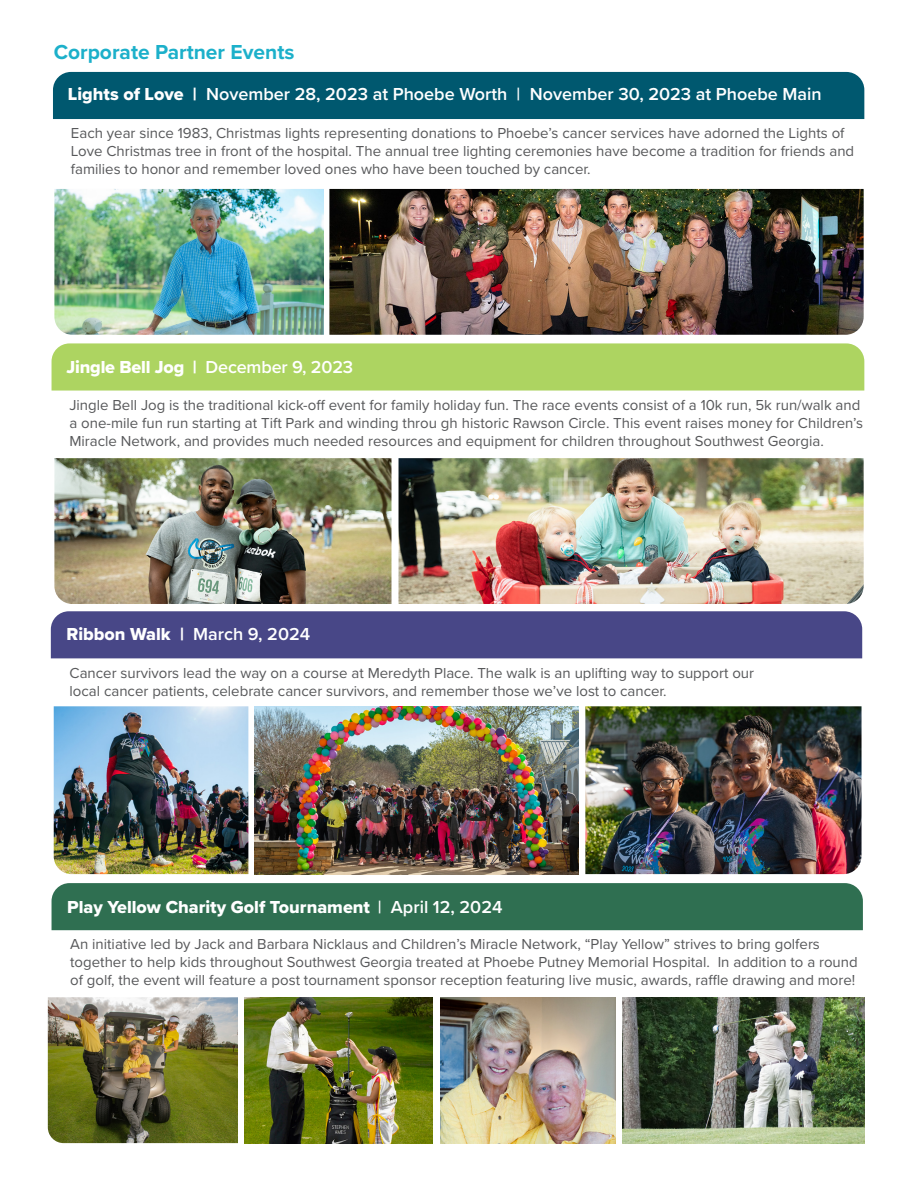
<style>
.page{position:relative;width:918px;height:1188px;background:#fff}
.page>*{position:absolute;margin:0;border:0;box-sizing:border-box;transform-origin:0 0}
.t1{font:700 21px "Proxima Nova";color:#1cb0ca}
.t2{font:18px "Proxima Nova Extrabld";color:#fff}
.t3{font:600 18px "Proxima Nova";color:#fff}
.copy2{font:15px/18px "Proxima Nova";color:#57585a}
.s1{font-family:"Proxima Nova Extrabld";font-weight:400}
.s2{font-family:"Proxima Nova";font-weight:600}
</style>
<div class="page">
<div style="left:53px;top:72px;width:811px;height:47px;background:#00586f"></div>
<div style="left:52px;top:343px;width:812px;height:48px;background:#add461"></div>
<div style="left:52px;top:883px;width:811px;height:47px;background:#2f6f51"></div>
<img style="left:399px;top:458px;width:465px;height:146px">
<img style="left:441px;top:997px;width:175px;height:146px">
<img style="left:245px;top:997px;width:188px;height:146px">
<img style="left:54px;top:189px;width:270px;height:146px">
<img style="left:54px;top:458px;width:338px;height:146px">
<div style="left:51px;top:611px;width:811px;height:47px;background:#484787"></div>
<img style="left:585px;top:706px;width:277px;height:168px">
<img style="left:54px;top:706px;width:194px;height:168px">
<img style="left:48px;top:997px;width:190px;height:146px">
<img style="left:329px;top:189px;width:535px;height:146px">
<img style="left:623px;top:997px;width:241px;height:146px">
<img style="left:254px;top:706px;width:324px;height:168px">
<p class="t1" style="left:54px;top:37px;width:242px">Corporate Partner Events</p>
<p class="t3" style="left:68px;top:81px;width:755px"><span class="s1">Lights of Love |</span> November 28, 2023 at Phoebe Worth | November 30, 2023 at Phoebe Main</p>
<p class="copy2" style="left:71px;top:123px;width:785px">Each year since 1983, Christmas lights representing donations to Phoebe’s cancer services have adorned the Lights of<br>Love Christmas tree in front of the hospital. The annual tree lighting ceremonies have become a tradition for friends and families to honor and remember loved ones who have been touched by cancer.</p>
<p class="t2" style="left:66px;top:353px;width:288px">Jingle Bell Jog | <span class="s2">December 9, 2023</span></p>
<p class="copy2" style="left:69px;top:395px;width:795px">Jingle Bell Jog is the traditional kick-off event for family holiday fun. The race events consist of a 10k run, 5k run/walk and a one-mile fun run starting at Tift Park and winding throu gh historic Rawson Circle. This event raises money for Children’s<br>Miracle Network, and provides much needed resources and equipment for children throughout Southwest Georgia.</p>
<p class="t2" style="left:67px;top:621px;width:245px">Ribbon Walk | <span class="s2">March 9, 2024</span></p>
<p class="copy2" style="left:70px;top:663px;width:686px">Cancer survivors lead the way on a course at Meredyth Place. The walk is an uplifting way to support our local cancer patients, celebrate cancer survivors, and remember those we’ve lost to cancer.</p>
<p class="t2" style="left:67px;top:894px;width:437px">Play Yellow Charity Golf Tournament <span class="s2">| April 12, 2024</span></p>
<p class="copy2" style="left:70px;top:935px;width:789px">An initiative led by Jack and Barbara Nicklaus and Children’s Miracle Network, “Play Yellow” strives to bring golfers together to help kids throughout Southwest Georgia treated at Phoebe Putney Memorial Hospital. In addition to a round of golf, the event will feature a post tournament sponsor reception featuring live music, awards, raffle drawing and more!</p>
</div>
